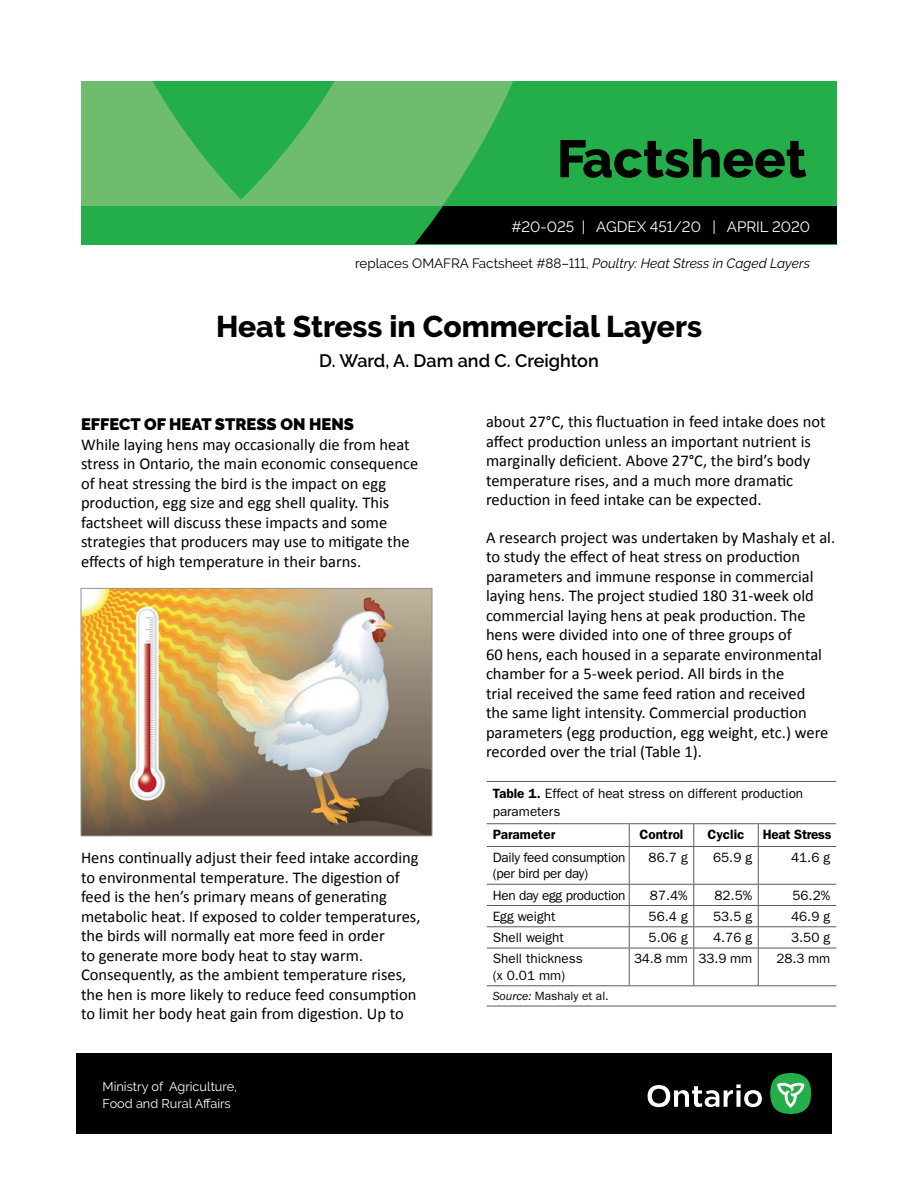
<style>
.page{position:relative;width:918px;height:1188px;background:#fff}
.page>*{position:absolute;margin:0;border:0;box-sizing:border-box;transform-origin:0 0}
.page_one_Title_-_ENG{font:800 52.5px "Raleway";color:#000}
.t1{font:800 30px "Raleway";color:#000}
.Author{font:600 18px "Raleway";color:#000}
.BT{font:16.5px/19.5px "Calibri";color:#000}
.Heading_1{font:900 16.5px "Raleway";color:#000}
.Agdex{font:15px "Raleway";color:#fff}
.CellBody_-_Right{font:13.5px "ITC Franklin Gothic Std";color:#000}
.Replaces_Text{font:13.5px "Raleway";color:#000}
.TableTitle_ENGLISH{font:13.5px/18px "ITC Franklin Gothic Std";color:#000}
.CellBody{font:13.5px/16.5px "ITC Franklin Gothic Std";letter-spacing:-.02em;color:#000}
.CellBody-2{font:13.5px/16.5px "ITC Franklin Gothic Std";color:#000}
.CellHEADING_-_CENTRE{font:600 13.5px "ITC Franklin Gothic Std";color:#000}
.CellHEADING_-_CENTRE-2{font:600 13.5px "ITC Franklin Gothic Std";letter-spacing:-.02em;color:#000}
.CellHEADING{font:600 13.5px "ITC Franklin Gothic Std";color:#000}
.t2{font:12.75px/16.5px "Raleway";color:#fff}
.TableFN{font:12px "ITC Franklin Gothic Std";color:#000}
.s1{font-style:italic}
.s2{font-weight:600}
</style>
<div class="page">
<div style="left:76px;top:1053px;width:756px;height:81px;background:#000"></div>
<div style="left:770px;top:1073px;width:41px;height:41px;background:#23ae49;border-radius:50%"></div>
<svg style="left:777px;top:1082px;width:27px;height:26px"></svg>
<svg style="left:648px;top:1085px;width:114px;height:22px"></svg>
<div style="left:81px;top:81px;width:756px;height:163px;background:#23ae49"></div>
<svg style="left:81px;top:81px;width:514px;height:126px;fill:#6ebd6f"></svg>
<div style="left:405px;top:207px;width:432px;height:37px;background:#000"></div>
<svg style="left:405px;top:207px;width:37px;height:37px"></svg>
<img style="left:83px;top:590px;width:347px;height:244px">
<div style="left:81px;top:588px;width:351px;height:248px;border:1px solid #939598"></div>
<svg style="left:629px;top:824px;width:1px;height:22px"></svg>
<svg style="left:693px;top:824px;width:1px;height:22px"></svg>
<svg style="left:758px;top:824px;width:1px;height:22px"></svg>
<hr style="left:629px;top:847px;width:1px;height:37px;background:#58595b">
<hr style="left:693px;top:847px;width:1px;height:37px;background:#58595b">
<hr style="left:758px;top:847px;width:1px;height:37px;background:#58595b">
<hr style="left:487px;top:884px;width:142px;height:1px;background:#58595b">
<hr style="left:629px;top:884px;width:65px;height:1px;background:#58595b">
<hr style="left:694px;top:884px;width:64px;height:1px;background:#58595b">
<hr style="left:758px;top:884px;width:78px;height:1px;background:#58595b">
<hr style="left:487px;top:905px;width:142px;height:1px;background:#58595b">
<hr style="left:629px;top:905px;width:65px;height:1px;background:#58595b">
<hr style="left:694px;top:905px;width:64px;height:1px;background:#58595b">
<hr style="left:758px;top:905px;width:78px;height:1px;background:#58595b">
<hr style="left:487px;top:926px;width:142px;height:1px;background:#58595b">
<hr style="left:629px;top:926px;width:65px;height:1px;background:#58595b">
<svg style="left:629px;top:885px;width:1px;height:63px"></svg>
<hr style="left:694px;top:926px;width:64px;height:1px;background:#58595b">
<svg style="left:693px;top:885px;width:1px;height:63px"></svg>
<hr style="left:758px;top:926px;width:78px;height:1px;background:#58595b">
<svg style="left:758px;top:885px;width:1px;height:63px"></svg>
<hr style="left:487px;top:948px;width:142px;height:1px;background:#58595b">
<hr style="left:629px;top:948px;width:65px;height:1px;background:#58595b">
<hr style="left:629px;top:948px;width:1px;height:37px;background:#58595b">
<hr style="left:694px;top:948px;width:64px;height:1px;background:#58595b">
<hr style="left:693px;top:948px;width:1px;height:37px;background:#58595b">
<hr style="left:758px;top:948px;width:78px;height:1px;background:#58595b">
<hr style="left:758px;top:948px;width:1px;height:37px;background:#58595b">
<hr style="left:487px;top:781px;width:142px;height:1px;background:#58595b">
<hr style="left:629px;top:781px;width:65px;height:1px;background:#58595b">
<hr style="left:694px;top:781px;width:64px;height:1px;background:#58595b">
<hr style="left:758px;top:781px;width:78px;height:1px;background:#58595b">
<hr style="left:487px;top:823px;width:142px;height:1px;background:#58595b">
<hr style="left:629px;top:823px;width:65px;height:1px;background:#58595b">
<hr style="left:694px;top:823px;width:64px;height:1px;background:#58595b">
<hr style="left:758px;top:823px;width:78px;height:1px;background:#58595b">
<hr style="left:487px;top:846px;width:142px;height:1px;background:#58595b">
<hr style="left:629px;top:846px;width:65px;height:1px;background:#58595b">
<hr style="left:694px;top:846px;width:64px;height:1px;background:#58595b">
<hr style="left:758px;top:846px;width:78px;height:1px;background:#58595b">
<hr style="left:487px;top:985px;width:142px;height:1px;background:#58595b">
<hr style="left:629px;top:985px;width:65px;height:1px;background:#58595b">
<hr style="left:694px;top:985px;width:64px;height:1px;background:#58595b">
<hr style="left:758px;top:985px;width:78px;height:1px;background:#58595b">
<hr style="left:487px;top:1006px;width:142px;height:1px;background:#58595b">
<hr style="left:629px;top:1006px;width:65px;height:1px;background:#58595b">
<hr style="left:694px;top:1006px;width:64px;height:1px;background:#58595b">
<hr style="left:758px;top:1006px;width:78px;height:1px;background:#58595b">
<h1 class="page_one_Title_-_ENG" style="left:557px;top:129px;width:251px">Factsheet</h1>
<p class="Agdex" style="left:511px;top:219px;width:300px">#20-025 | AGDEX 451/20 | APRIL 2020</p>
<p class="Replaces_Text" style="left:355px;top:255px;width:456px">replaces OMAFRA Factsheet #88–111, <span class="s1">Poultry: Heat Stress in Caged Layers</span></p>
<h1 class="t1" style="left:216px;top:309px;width:487px">Heat Stress in Commercial Layers</h1>
<p class="Author" style="left:319px;top:350px;width:281px">D. Ward, A. Dam and C. Creighton</p>
<h2 class="Heading_1" style="left:81px;top:415px;width:275px">EFFECT OF HEAT STRESS ON HENS</h2>
<p class="BT" style="left:81px;top:435px;width:339px">While laying hens may occasionally die from heat stress in Ontario, the main economic consequence of heat stressing the bird is the impact on egg production, egg size and egg shell quality. This factsheet will discuss these impacts and some strategies that producers may use to mitigate the effects of high temperature in their barns.</p>
<p class="BT" style="left:81px;top:848px;width:341px">Hens continually adjust their feed intake according to environmental temperature. The digestion of feed is the hen’s primary means of generating metabolic heat. If exposed to colder temperatures, the birds will normally eat more feed in order<br>to generate more body heat to stay warm.<br>Consequently, as the ambient temperature rises, the hen is more likely to reduce feed consumption to limit her body heat gain from digestion. Up to</p>
<h1 class="t2" style="left:103px;top:1078px;width:136px">Ministry of Agriculture,<br>Food and Rural Affairs</h1>
<p class="BT" style="left:486px;top:412px;width:341px">about 27°C, this fluctuation in feed intake does not affect production unless an important nutrient is marginally deficient. Above 27°C, the bird’s body temperature rises, and a much more dramatic reduction in feed intake can be expected.</p>
<p class="BT" style="left:486px;top:527px;width:351px">A research project was undertaken by Mashaly et al. to study the effect of heat stress on production parameters and immune response in commercial laying hens. The project studied 180 31-week old commercial laying hens at peak production. The hens were divided into one of three groups of<br>60 hens, each housed in a separate environmental chamber for a 5-week period. All birds in the<br>trial received the same feed ration and received<br>the same light intensity. Commercial production parameters (egg production, egg weight, etc.) were recorded over the trial (Table 1).</p>
<p class="TableTitle_ENGLISH" style="left:493px;top:785px;width:312px"><span class="s2">Table 1.</span> Effect of heat stress on different production parameters</p>
<p class="CellHEADING" style="left:493px;top:826px;width:64px">Parameter</p>
<p class="CellHEADING_-_CENTRE" style="left:639px;top:826px;width:46px">Control</p>
<p class="CellHEADING_-_CENTRE" style="left:708px;top:826px;width:38px">Cyclic</p>
<p class="CellHEADING_-_CENTRE-2" style="left:763px;top:826px;width:70px">Heat Stress</p>
<p class="CellBody" style="left:493px;top:849px;width:134px">Daily feed consumption (per bird per day)</p>
<p class="CellBody_-_Right" style="left:649px;top:849px;width:41px">86.7 g</p>
<p class="CellBody_-_Right" style="left:713px;top:849px;width:41px">65.9 g</p>
<p class="CellBody_-_Right" style="left:791px;top:849px;width:41px">41.6 g</p>
<p class="CellBody" style="left:493px;top:887px;width:134px">Hen day egg production</p>
<p class="CellBody_-_Right" style="left:650px;top:887px;width:39px">87.4%</p>
<p class="CellBody_-_Right" style="left:714px;top:887px;width:39px">82.5%</p>
<p class="CellBody_-_Right" style="left:792px;top:887px;width:39px">56.2%</p>
<p class="CellBody-2" style="left:493px;top:908px;width:64px">Egg weight</p>
<p class="CellBody_-_Right" style="left:649px;top:908px;width:41px">56.4 g</p>
<p class="CellBody_-_Right" style="left:713px;top:908px;width:41px">53.5 g</p>
<p class="CellBody_-_Right" style="left:791px;top:908px;width:41px">46.9 g</p>
<p class="CellBody-2" style="left:493px;top:929px;width:73px">Shell weight</p>
<p class="CellBody_-_Right" style="left:649px;top:930px;width:41px">5.06 g</p>
<p class="CellBody_-_Right" style="left:713px;top:930px;width:41px">4.76 g</p>
<p class="CellBody_-_Right" style="left:791px;top:930px;width:41px">3.50 g</p>
<p class="CellBody-2" style="left:493px;top:951px;width:92px">Shell thickness (x 0.01 mm)</p>
<p class="CellBody_-_Right" style="left:634px;top:951px;width:55px">34.8 mm</p>
<p class="CellBody_-_Right" style="left:699px;top:951px;width:55px">33.9 mm</p>
<p class="CellBody_-_Right" style="left:777px;top:951px;width:55px">28.3 mm</p>
<p class="TableFN" style="left:493px;top:989px;width:118px"><span class="s1">Source:</span> Mashaly et al.</p>
</div>
